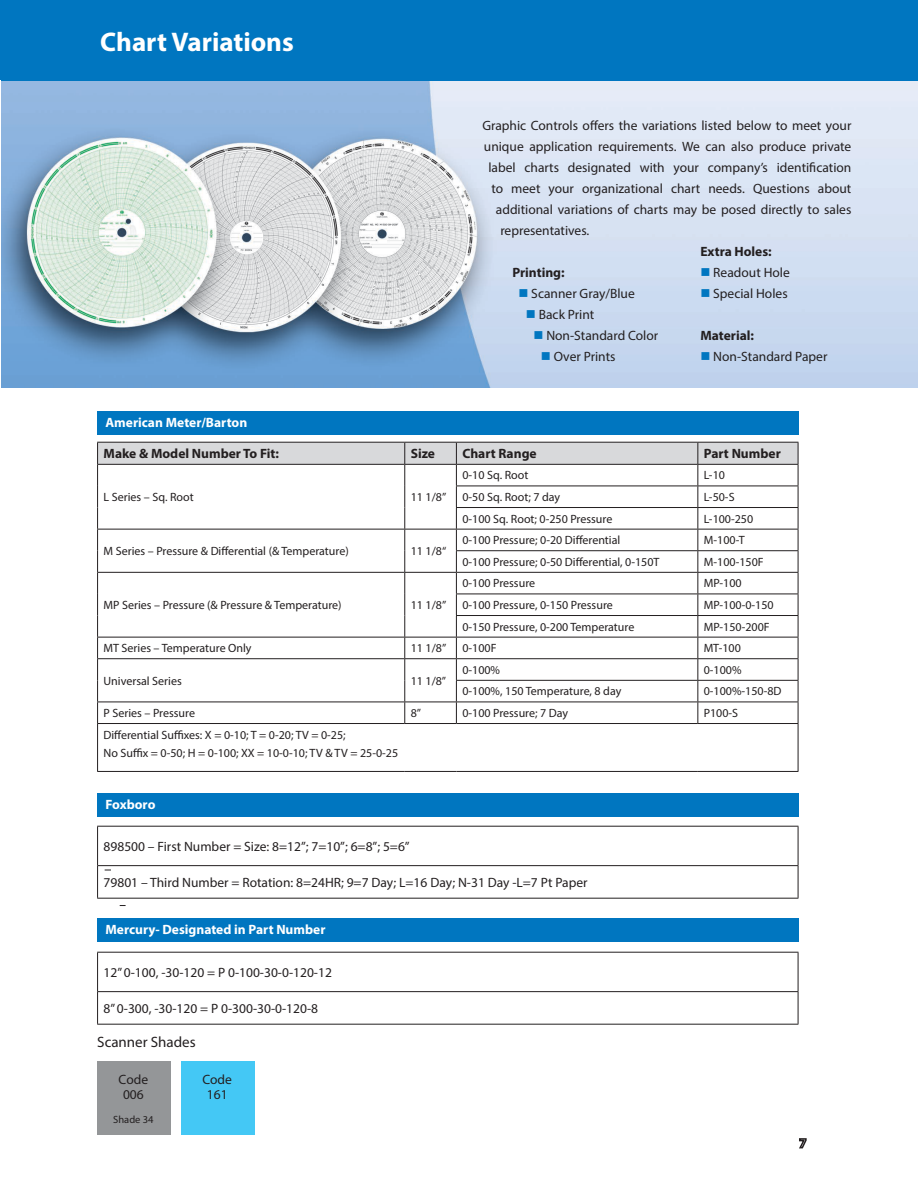
<style>
.page{position:relative;width:918px;height:1188px;background:#fff}
.page>*{position:absolute;margin:0;border:0;box-sizing:border-box;transform-origin:0 0}
.t1{font:700 27px "Myriad Pro";color:#fff}
.t2{font:15px "Myriad Pro";color:#231f20}
.t3{font:13.5px/15px "Myriad Pro";color:#231f20;text-align:center}
.t4{font:700 13.5px "Myriad Pro";color:#231f20}
.t5{font:700 13.5px "Myriad Pro";color:#fff}
.t6{font:12px/18px "Myriad Pro";color:#231f20}
.t7{font:10.5px "Myriad Pro";color:#231f20}
.s1{color:#0076c0}
</style>
<div class="page">
<img style="left:1px;top:81px;width:917px;height:307px">
<div style="left:1px;top:0;width:917px;height:81px;background:#0076c0"></div>
<svg style="left:799px;top:1138px;width:8px;height:11px"></svg>
<div style="left:97px;top:411px;width:702px;height:23px;background:#0076c0"></div>
<hr style="left:97px;top:723px;width:308px;height:1px;background:#231f20">
<hr style="left:97px;top:724px;width:1px;height:47px;background:#231f20">
<hr style="left:405px;top:723px;width:51px;height:1px;background:#231f20">
<hr style="left:456px;top:723px;width:242px;height:1px;background:#231f20">
<hr style="left:698px;top:723px;width:100px;height:1px;background:#231f20">
<hr style="left:798px;top:724px;width:1px;height:47px;background:#231f20">
<hr style="left:97px;top:771px;width:308px;height:1px;background:#231f20">
<hr style="left:405px;top:771px;width:51px;height:1px;background:#231f20">
<hr style="left:456px;top:771px;width:242px;height:1px;background:#231f20">
<hr style="left:698px;top:771px;width:100px;height:1px;background:#231f20">
<svg style="left:97px;top:442px;width:702px;height:281px"></svg>
<hr style="left:97px;top:464px;width:308px;height:1px;background:#231f20">
<hr style="left:405px;top:464px;width:51px;height:1px;background:#231f20">
<hr style="left:456px;top:464px;width:242px;height:1px;background:#231f20">
<hr style="left:698px;top:464px;width:100px;height:1px;background:#231f20">
<div style="left:97px;top:793px;width:702px;height:24px;background:#0076c0"></div>
<hr style="left:97px;top:826px;width:701px;height:1px;background:#231f20">
<hr style="left:97px;top:827px;width:1px;height:38px;background:#231f20">
<hr style="left:798px;top:827px;width:1px;height:38px;background:#231f20">
<hr style="left:97px;top:865px;width:701px;height:1px;background:#231f20">
<hr style="left:97px;top:866px;width:1px;height:32px;background:#231f20">
<hr style="left:798px;top:866px;width:1px;height:32px;background:#231f20">
<hr style="left:97px;top:898px;width:701px;height:1px;background:#231f20">
<div style="left:97px;top:918px;width:702px;height:23px;background:#0076c0"></div>
<hr style="left:97px;top:952px;width:701px;height:1px;background:#231f20">
<hr style="left:97px;top:953px;width:1px;height:38px;background:#231f20">
<hr style="left:798px;top:953px;width:1px;height:38px;background:#231f20">
<hr style="left:97px;top:991px;width:701px;height:1px;background:#231f20">
<hr style="left:97px;top:992px;width:1px;height:32px;background:#231f20">
<hr style="left:798px;top:992px;width:1px;height:32px;background:#231f20">
<hr style="left:97px;top:1024px;width:701px;height:1px;background:#231f20">
<div style="left:97px;top:1061px;width:73px;height:73px;background:#949698"></div>
<div style="left:182px;top:1061px;width:73px;height:73px;background:#44c8f5"></div>
<h1 class="t1" style="left:100px;top:24px;width:195px">Chart Variations</h1>
<p class="t5" style="left:106px;top:413px;width:143px">American Meter/Barton</p>
<p class="t3" style="left:482px;top:117px;width:371px">Graphic Controls offers the variations listed below to meet your</p>
<p class="t3" style="left:484px;top:138px;width:369px">unique application requirements. We can also produce private</p>
<p class="t3" style="left:488px;top:159px;width:365px">label charts designated with your company’s identification</p>
<p class="t3" style="left:491px;top:180px;width:361px">to meet your organizational chart needs. Questions about</p>
<p class="t3" style="left:496px;top:201px;width:357px">additional variations of charts may be posed directly to sales</p>
<p class="t3" style="left:500px;top:222px;width:90px">representatives.</p>
<p class="t4" style="left:512px;top:263px;width:54px">Printing:</p>
<p class="t3" style="left:518px;top:285px;width:118px"><span class="s1">■</span> Scanner Gray/Blue</p>
<p class="t3" style="left:526px;top:306px;width:70px"><span class="s1">■</span> Back Print</p>
<p class="t3" style="left:533px;top:327px;width:126px"><span class="s1">■</span> Non-Standard Color</p>
<p class="t3" style="left:541px;top:348px;width:76px"><span class="s1">■</span> Over Prints</p>
<p class="t4" style="left:700px;top:243px;width:73px">Extra Holes:</p>
<p class="t3" style="left:700px;top:265px;width:91px"><span class="s1">■</span> Readout Hole</p>
<p class="t3" style="left:700px;top:286px;width:89px"><span class="s1">■</span> Special Holes</p>
<p class="t4" style="left:700px;top:327px;width:55px">Material:</p>
<p class="t3" style="left:700px;top:349px;width:129px"><span class="s1">■</span> Non-Standard Paper</p>
<p class="t4" style="left:104px;top:445px;width:177px">Make &amp; Model Number To Fit:</p>
<p class="t4" style="left:411px;top:445px;width:26px">Size</p>
<p class="t4" style="left:462px;top:445px;width:76px">Chart Range</p>
<p class="t4" style="left:704px;top:445px;width:78px">Part Number</p>
<p class="t6" style="left:104px;top:488px;width:92px">L Series – Sq. Root</p>
<p class="t6" style="left:411px;top:488px;width:37px">11 1/8”</p>
<p class="t6" style="left:462px;top:466px;width:68px">0-10 Sq. Root</p>
<p class="t6" style="left:704px;top:466px;width:23px">L-10</p>
<p class="t6" style="left:462px;top:488px;width:99px">0-50 Sq. Root; 7 day</p>
<p class="t6" style="left:704px;top:488px;width:32px">L-50-S</p>
<p class="t6" style="left:462px;top:509px;width:151px">0-100 Sq. Root; 0-250 Pressure</p>
<p class="t6" style="left:704px;top:509px;width:51px">L-100-250</p>
<p class="t6" style="left:104px;top:542px;width:247px">M Series – Pressure &amp; Differential (&amp; Temperature)</p>
<p class="t6" style="left:411px;top:542px;width:37px">11 1/8“</p>
<p class="t6" style="left:104px;top:596px;width:240px">MP Series – Pressure (&amp; Pressure &amp; Temperature)</p>
<p class="t6" style="left:411px;top:596px;width:37px">11 1/8”</p>
<p class="t6" style="left:462px;top:531px;width:159px">0-100 Pressure; 0-20 Differential</p>
<p class="t6" style="left:704px;top:531px;width:42px">M-100-T</p>
<p class="t6" style="left:462px;top:553px;width:199px">0-100 Pressure; 0-50 Differential, 0-150T</p>
<p class="t6" style="left:704px;top:553px;width:61px">M-100-150F</p>
<p class="t6" style="left:462px;top:574px;width:74px">0-100 Pressure</p>
<p class="t6" style="left:704px;top:574px;width:39px">MP-100</p>
<p class="t6" style="left:462px;top:596px;width:152px">0-100 Pressure, 0-150 Pressure</p>
<p class="t6" style="left:704px;top:596px;width:71px">MP-100-0-150</p>
<p class="t6" style="left:462px;top:617px;width:174px">0-150 Pressure, 0-200 Temperature</p>
<p class="t6" style="left:704px;top:617px;width:67px">MP-150-200F</p>
<p class="t6" style="left:104px;top:639px;width:150px">MT Series – Temperature Only</p>
<p class="t6" style="left:411px;top:639px;width:37px">11 1/8”</p>
<p class="t6" style="left:462px;top:639px;width:36px">0-100F</p>
<p class="t6" style="left:704px;top:639px;width:39px">MT-100</p>
<p class="t6" style="left:104px;top:672px;width:80px">Universal Series</p>
<p class="t6" style="left:411px;top:672px;width:37px">11 1/8”</p>
<p class="t6" style="left:462px;top:661px;width:39px">0-100%</p>
<p class="t6" style="left:704px;top:661px;width:39px">0-100%</p>
<p class="t6" style="left:462px;top:682px;width:161px">0-100%, 150 Temperature, 8 day</p>
<p class="t6" style="left:704px;top:682px;width:79px">0-100%-150-8D</p>
<p class="t6" style="left:104px;top:704px;width:93px">P Series – Pressure</p>
<p class="t6" style="left:411px;top:704px;width:12px">8”</p>
<p class="t6" style="left:462px;top:704px;width:107px">0-100 Pressure; 7 Day</p>
<p class="t6" style="left:704px;top:704px;width:36px">P100-S</p>
<p class="t6" style="left:104px;top:725px;width:296px">Differential Suffixes: X = 0-10; T = 0-20; TV = 0-25;<br>No Suffix = 0-50; H = 0-100; XX = 10-0-10; TV &amp; TV = 25-0-25</p>
<p class="t5" style="left:106px;top:796px;width:51px">Foxboro</p>
<p class="t3" style="left:104px;top:839px;width:308px">898500 – First Number = Size: 8=12”; 7=10”; 6=8”; 5=6”</p>
<p class="t3" style="left:104px;top:875px;width:485px">79801 – Third Number = Rotation: 8=24HR; 9=7 Day; L=16 Day; N-31 Day -L=7 Pt Paper</p>
<p class="t5" style="left:106px;top:920px;width:222px">Mercury- Designated in Part Number</p>
<p class="t3" style="left:104px;top:965px;width:230px">12” 0-100, -30-120 = P 0-100-30-0-120-12</p>
<p class="t3" style="left:104px;top:1001px;width:216px">8” 0-300, -30-120 = P 0-300-30-0-120-8</p>
<p class="t2" style="left:97px;top:1033px;width:100px">Scanner Shades</p>
<p class="t3" style="left:203px;top:1072px;width:31px">Code<br>161</p>
<p class="t3" style="left:119px;top:1072px;width:31px">Code<br>006</p>
<p class="t7" style="left:113px;top:1113px;width:42px">Shade 34</p>
</div>
